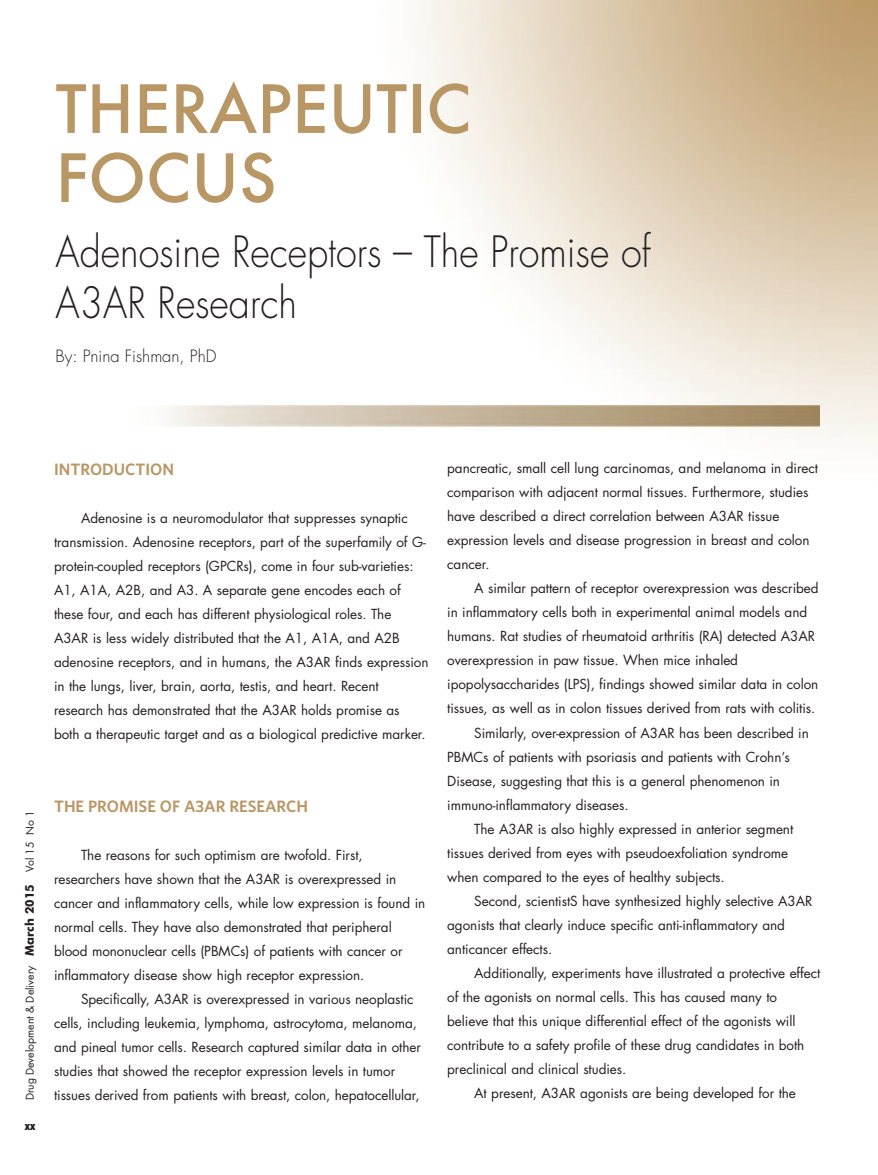
<style>
.page{position:relative;width:878px;height:1175px;background:#fff}
.page>*{position:absolute;margin:0;border:0;box-sizing:border-box;transform-origin:0 0}
.t1{font:500 64.5px/69px "Futura";color:#b99764}
.t2{font:300 42px/51px "Futura";color:#231f20;scale:.9 1}
.t3{font:600 16.5px "Whitney";color:#b99764}
.t4{font:300 16.5px "Futura";color:#231f20}
.t5{font:13.5px/24px "Futura";letter-spacing:-.005em;color:#231f20}
.t6{font:900 condensed 12px "Futura BT";color:#231f20}
.t7{font:10.5px "Futura";color:#231f20}
.s1{font-family:"Futura BT";font-weight:700;font-size:12px}
</style>
<div class="page">
<img style="left:175px;top:0;width:703px;height:443px">
<img style="left:168px;top:405px;width:651px;height:21px">
<h1 class="t1" style="left:55px;top:76px;width:417px">THERAPEUTIC<br>FOCUS</h1>
<h2 class="t2" style="left:56px;top:230px;width:663px">Adenosine Receptors – The Promise of<br>A3AR Research</h2>
<p class="t4" style="left:56px;top:348px;width:162px">By: Pnina Fishman, PhD</p>
<p class="t3" style="left:54px;top:460px;width:121px">INTRODUCTION</p>
<p class="t5" style="left:54px;top:507px;width:376px;text-indent:27px">Adenosine is a neuromodulator that suppresses synaptic transmission. Adenosine receptors, part of the superfamily of G&shy;protein-coupled receptors (GPCRs), come in four sub-varieties:<br>A1, A1A, A2B, and A3. A separate gene encodes each of these four, and each has different physiological roles. The A3AR is less widely distributed that the A1, A1A, and A2B adenosine receptors, and in humans, the A3AR finds expression in the lungs, liver, brain, aorta, testis, and heart. Recent research has demonstrated that the A3AR holds promise as both a therapeutic target and as a biological predictive marker.</p>
<p class="t7" style="left:25px;top:1100px;width:291px;rotate:-90deg">Drug Development &amp; Delivery <span class="s1">March 2015</span> Vol 15 No 1</p>
<p class="t6" style="left:25px;top:1120px;width:12px">xx</p>
<p class="t3" style="left:54px;top:796px;width:256px">THE PROMISE OF A3AR RESEARCH</p>
<p class="t5" style="left:54px;top:843px;width:373px;text-indent:27px">The reasons for such optimism are twofold. First, researchers have shown that the A3AR is overexpressed in cancer and inflammatory cells, while low expression is found in normal cells. They have also demonstrated that peripheral blood mononuclear cells (PBMCs) of patients with cancer or inflammatory disease show high receptor expression.</p>
<p class="t5" style="left:54px;top:987px;width:368px;text-indent:27px">Specifically, A3AR is overexpressed in various neoplastic cells, including leukemia, lymphoma, astrocytoma, melanoma, and pineal tumor cells. Research captured similar data in other studies that showed the receptor expression levels in tumor tissues derived from patients with breast, colon, hepatocellular,</p>
<p class="t5" style="left:447px;top:457px;width:372px">pancreatic, small cell lung carcinomas, and melanoma in direct comparison with adjacent normal tissues. Furthermore, studies have described a direct correlation between A3AR tissue expression levels and disease progression in breast and colon cancer.</p>
<p class="t5" style="left:474px;top:577px;width:346px">A similar pattern of receptor overexpression was described</p>
<p class="t5" style="left:447px;top:601px;width:361px">in inflammatory cells both in experimental animal models and</p>
<p class="t5" style="left:447px;top:625px;width:369px">humans. Rat studies of rheumatoid arthritis (RA) detected A3AR</p>
<p class="t5" style="left:447px;top:649px;width:292px">overexpression in paw tissue. When mice inhaled</p>
<p class="t5" style="left:447px;top:673px;width:372px">ipopolysaccharides (LPS), findings showed similar data in colon</p>
<p class="t5" style="left:447px;top:697px;width:369px">tissues, as well as in colon tissues derived from rats with colitis.</p>
<p class="t5" style="left:474px;top:721px;width:336px">Similarly, over-expression of A3AR has been described in</p>
<p class="t5" style="left:447px;top:745px;width:344px">PBMCs of patients with psoriasis and patients with Crohn’s</p>
<p class="t5" style="left:447px;top:769px;width:334px">Disease, suggesting that this is a general phenomenon in</p>
<p class="t5" style="left:447px;top:793px;width:183px">immuno-inflammatory diseases.</p>
<p class="t5" style="left:474px;top:817px;width:320px">The A3AR is also highly expressed in anterior segment</p>
<p class="t5" style="left:447px;top:841px;width:342px">tissues derived from eyes with pseudoexfoliation syndrome</p>
<p class="t5" style="left:447px;top:865px;width:279px">when compared to the eyes of healthy subjects.</p>
<p class="t5" style="left:474px;top:889px;width:340px">Second, scientistS have synthesized highly selective A3AR</p>
<p class="t5" style="left:447px;top:913px;width:339px">agonists that clearly induce specific anti-inflammatory and</p>
<p class="t5" style="left:447px;top:937px;width:106px">anticancer effects.</p>
<p class="t5" style="left:474px;top:961px;width:348px">Additionally, experiments have illustrated a protective effect</p>
<p class="t5" style="left:447px;top:985px;width:331px">of the agonists on normal cells. This has caused many to</p>
<p class="t5" style="left:447px;top:1009px;width:350px">believe that this unique differential effect of the agonists will</p>
<p class="t5" style="left:447px;top:1033px;width:359px">contribute to a safety profile of these drug candidates in both</p>
<p class="t5" style="left:447px;top:1057px;width:180px">preclinical and clinical studies.</p>
<p class="t5" style="left:474px;top:1081px;width:323px">At present, A3AR agonists are being developed for the</p>
</div>
